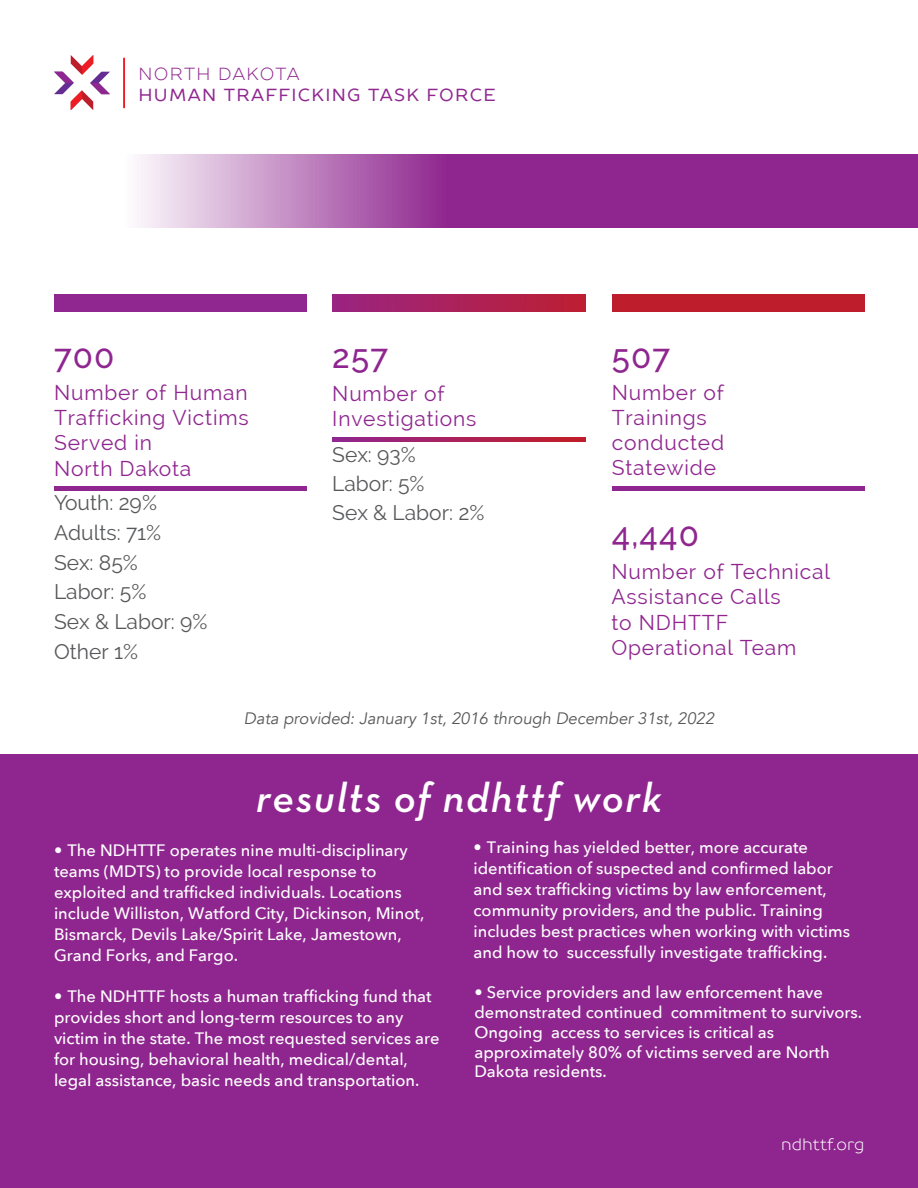
<style>
.page{position:relative;width:918px;height:1188px;background:#fff}
.page>*{position:absolute;margin:0;border:0;box-sizing:border-box;transform-origin:0 0}
.t1{font:42px "Neutra Text TF Demi Italic Alt";letter-spacing:.04em;color:#fff}
.t2{font:500 33px "Raleway";letter-spacing:.035em;color:#8f268f}
.t3{font:21px/25.2px "Raleway";letter-spacing:.04em;color:#8f268f}
.t4{font:21px/29.7px "Raleway";color:#57585a}
.t5{font:17.55px/20.7px "TT Prosto Sans";letter-spacing:.075em;color:#90268f}
.t6{font:500 16.5px/21px "Avenir Next";color:#fff}
.t7{font:italic 16.5px "Avenir";color:#57585a}
.t8{font:300 16.5px "TT Prosto Sans";color:#fff}
.s1{font-weight:300}
</style>
<div class="page">
<div style="left:0;top:754px;width:918px;height:434px;background:#8f268f"></div>
<svg style="left:137px;top:154px;width:781px;height:74px;background:#a44fa4"></svg>
<svg style="left:54px;top:55px;width:56px;height:55px"></svg>
<hr style="left:123px;top:58px;width:2px;height:50px;background:#ee1d23">
<div style="left:54px;top:295px;width:253px;height:17px;background:#90268f"></div>
<div style="left:333px;top:295px;width:252px;height:17px;background:linear-gradient(to right,#9a2482,#bd1f32)"></div>
<div style="left:612px;top:295px;width:252px;height:17px;background:#be1d2c"></div>
<hr style="left:54px;top:486px;width:253px;height:4px;background:#90268f">
<svg style="left:333px;top:437px;width:252px;height:5px"></svg>
<hr style="left:612px;top:486px;width:252px;height:4px;background:#90268f">
<p class="t5" style="left:138px;top:64px;width:359px"><span class="s1">NORTH DAKOTA<br></span>HUMAN TRAFFICKING TASK FORCE</p>
<p class="t2" style="left:54px;top:337px;width:62px">700</p>
<p class="t3" style="left:54px;top:380px;width:196px">Number of Human<br>Trafficking Victims<br>Served in<br>North Dakota</p>
<p class="t4" style="left:54px;top:488px;width:155px">Youth: 29%<br>Adults: 71%<br>Sex: 85%<br>Labor: 5%<br>Sex &amp; Labor: 9%<br>Other 1%</p>
<p class="t2" style="left:332px;top:338px;width:57px">257</p>
<p class="t3" style="left:332px;top:381px;width:146px">Number of<br>Investigations</p>
<p class="t4" style="left:332px;top:440px;width:154px;line-height:29.1px">Sex: 93%<br>Labor: 5%<br>Sex &amp; Labor: 2%</p>
<p class="t2" style="left:612px;top:337px;width:60px">507</p>
<p class="t3" style="left:612px;top:380px;width:114px">Number of<br>Trainings conducted<br>Statewide</p>
<p class="t2" style="left:612px;top:516px;width:89px">4,440</p>
<p class="t3" style="left:611px;top:559px;width:220px">Number of Technical<br>Assistance Calls<br>to NDHTTF<br>Operational Team</p>
<p class="t7" style="left:244px;top:709px;width:472px">Data provided: January 1st, 2016 through December 31st, 2022</p>
<p class="t1" style="left:256px;top:772px;width:407px">results of ndhttf work</p>
<p class="t6" style="left:54px;top:839px;width:372px">• The NDHTTF operates nine multi-disciplinary teams (MDTS) to provide local response to exploited and trafficked individuals. Locations include Williston, Watford City, Dickinson, Minot, Bismarck, Devils Lake/Spirit Lake, Jamestown, Grand Forks, and Fargo.</p>
<p class="t6" style="left:54px;top:985px;width:387px">• The NDHTTF hosts a human trafficking fund that provides short and long-term resources to any victim in the state. The most requested services are for housing, behavioral health, medical/dental, legal assistance, basic needs and transportation.</p>
<p class="t6" style="left:473px;top:836px;width:378px">• Training has yielded better, more accurate identification of suspected and confirmed labor and sex trafficking victims by law enforcement, community providers, and the public. Training includes best practices when working with victims and how to successfully investigate trafficking.</p>
<p class="t6" style="left:474px;top:982px;width:389px;line-height:19.8px">• Service providers and law enforcement have demonstrated continued commitment to survivors.<br>Ongoing access to services is critical as approximately 80% of victims served are North Dakota residents.</p>
<p class="t8" style="left:781px;top:1133px;width:85px">ndhttf.org</p>
</div>
